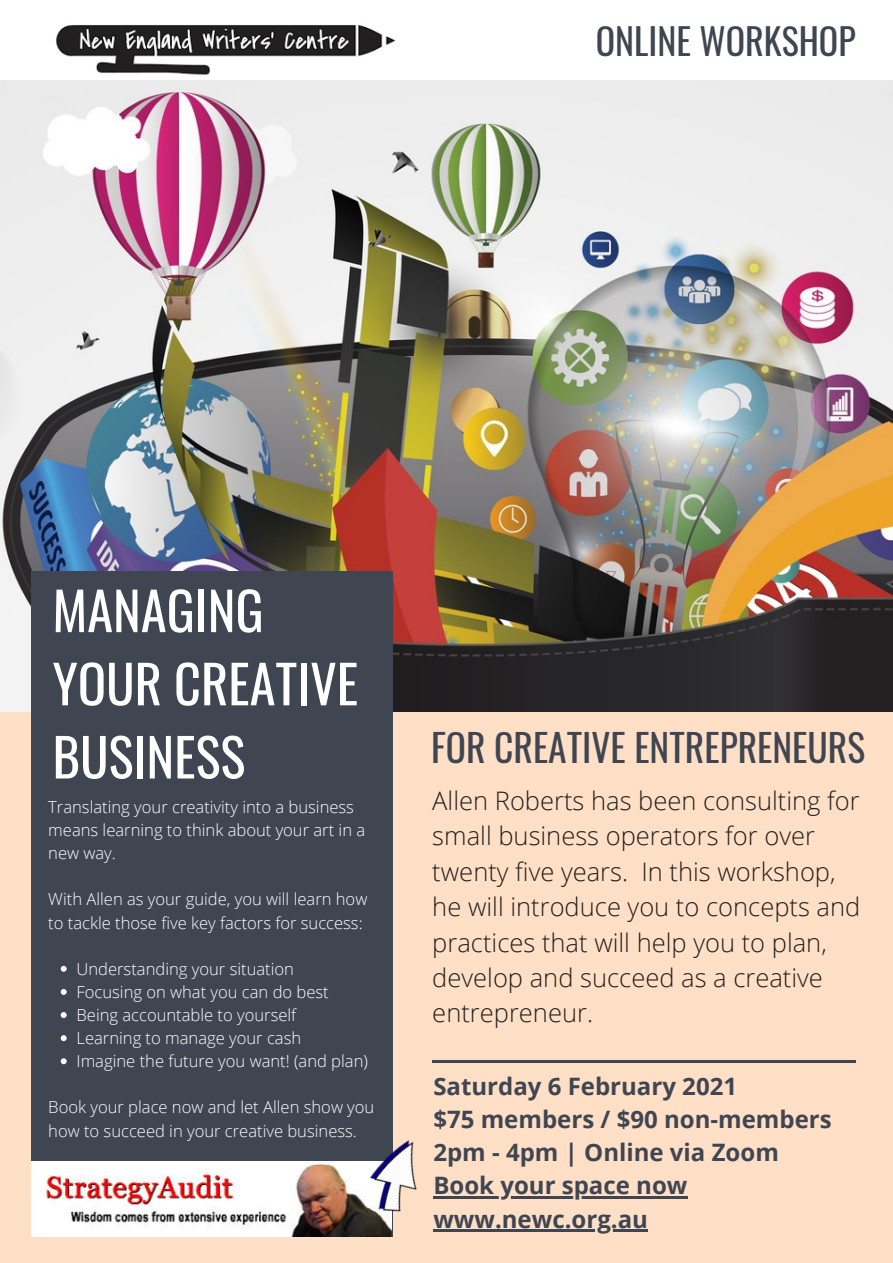
<style>
.page{position:relative;width:893px;height:1263px;background:#ffdfc6}
.page>*{position:absolute;margin:0;border:0;box-sizing:border-box;transform-origin:0 0}
.t1{font:52.5px/73.1px "Oswald";color:#fff}
.t2{font:37.5px "Oswald";color:#3f4652}
.t3{font:36px "Oswald";color:#3f4652}
.t4{font:300 25.5px/35.5px "Open Sans";color:#212021}
.t5{font:700 24px "Open Sans";color:#3f4652}
.t6{font:300 16.58px/23.1px "Open Sans";color:#fff}
</style>
<div class="page">
<img style="left:0;top:80px;width:893px;height:632px">
<div style="left:31px;top:571px;width:361px;height:665px;background:#3f4652"></div>
<hr style="left:432px;top:1060px;width:423px;height:2px;background:#3f4652">
<img style="left:32px;top:1161px;width:360px;height:75px">
<div style="left:0;top:0;width:893px;height:80px;background:#fff"></div>
<img style="left:55px;top:25px;width:341px;height:50px">
<img style="left:335px;top:1105px;width:113px;height:115px">
<hr style="left:433px;top:1196px;width:254px;height:2px;background:#3f4652">
<hr style="left:433px;top:1229px;width:215px;height:2px;background:#3f4652">
<svg style="left:61px;top:966px;width:6px;height:6px"></svg>
<svg style="left:61px;top:989px;width:6px;height:6px"></svg>
<svg style="left:61px;top:1012px;width:6px;height:6px"></svg>
<svg style="left:61px;top:1035px;width:6px;height:6px"></svg>
<svg style="left:61px;top:1058px;width:6px;height:6px"></svg>
<p class="t3" style="left:596px;top:13px;width:261px">ONLINE WORKSHOP</p>
<p class="t1" style="left:53px;top:572px;width:307px">MANAGING<br>YOUR CREATIVE<br>BUSINESS</p>
<p class="t6" style="left:48px;top:795px;width:318px">Translating your creativity into a business means learning to think about your art in a new way.</p>
<p class="t6" style="left:48px;top:887px;width:320px">With Allen as your guide, you will learn how to tackle those five key factors for success:</p>
<p class="t6" style="left:76px;top:957px;width:219px">Understanding your situation</p>
<p class="t6" style="left:76px;top:980px;width:254px">Focusing on what you can do best</p>
<p class="t6" style="left:76px;top:1003px;width:221px">Being accountable to yourself</p>
<p class="t6" style="left:76px;top:1026px;width:226px">Learning to manage your cash</p>
<p class="t6" style="left:76px;top:1049px;width:293px">Imagine the future you want! (and plan)</p>
<p class="t6" style="left:48px;top:1095px;width:327px">Book your place now and let Allen show you how to succeed in your creative business.</p>
<p class="t2" style="left:431px;top:718px;width:435px">FOR CREATIVE ENTREPRENEURS</p>
<p class="t4" style="left:432px;top:782px;width:429px">Allen Roberts has been consulting for small business operators for over twenty five years. In this workshop, he will introduce you to concepts and practices that will help you to plan, develop and succeed as a creative entrepreneur.</p>
<p class="t5" style="left:433px;top:1069px;width:305px">Saturday 6 February 2021</p>
<p class="t5" style="left:433px;top:1102px;width:400px">$75 members / $90 non-members</p>
<p class="t5" style="left:433px;top:1135px;width:347px">2pm - 4pm | Online via Zoom</p>
<p class="t5" style="left:433px;top:1169px;width:255px">Book your space now</p>
<p class="t5" style="left:433px;top:1202px;width:216px">www.newc.org.au</p>
</div>
